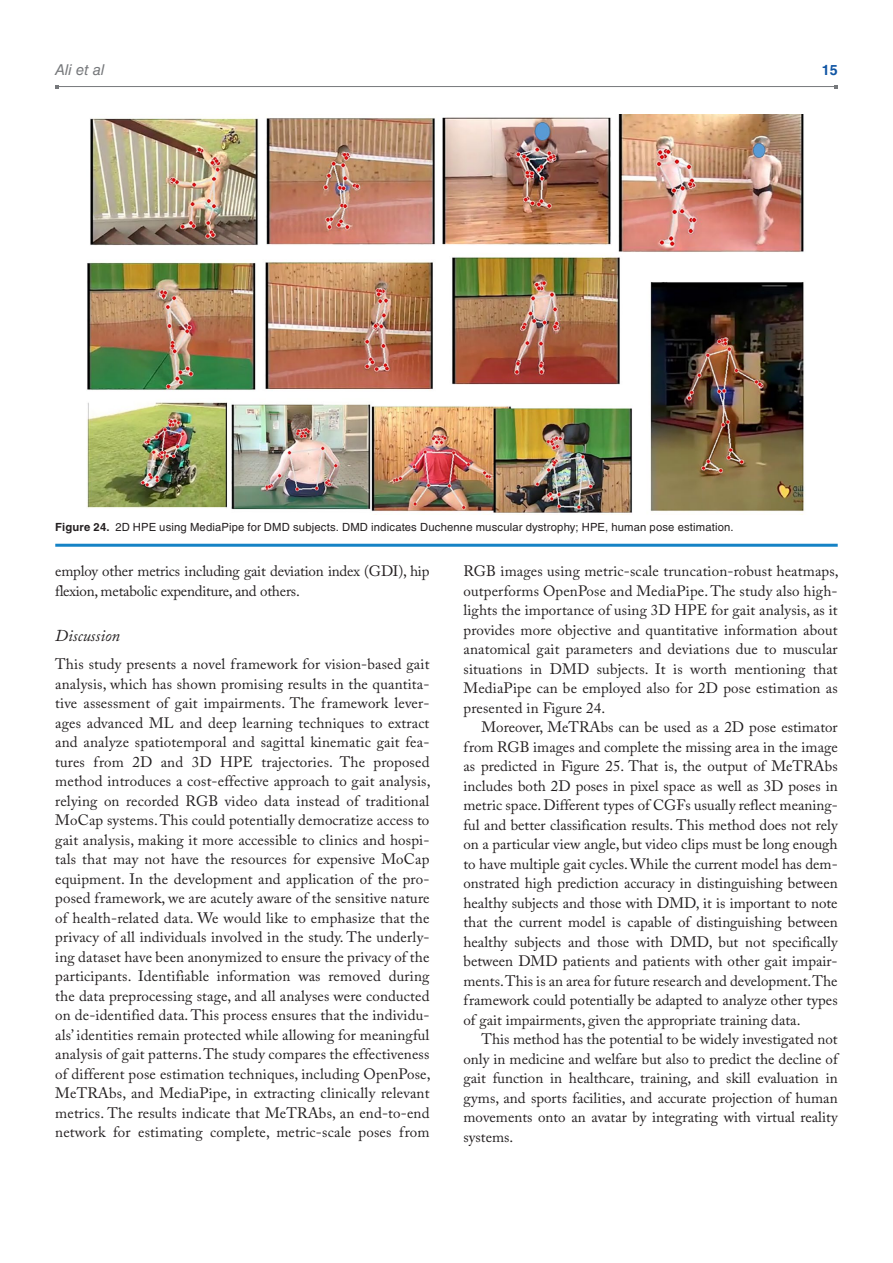
<style>
.page{position:relative;width:893px;height:1263px;background:#fff}
.page>*{position:absolute;margin:0;border:0;box-sizing:border-box;transform-origin:0 0}
.t1{font:italic 16.5px "Adobe Caslon Pro";color:#231f20}
.t2{font:15px/19.5px "Adobe Caslon Pro";color:#231f20;text-align:justify}
.t3{font:italic 15px "Helvetica LT Std";color:#76787b}
.t4{font:700 14.25px "Helvetica LT Std";color:#1055a4}
.t5{font:11.25px "Helvetica LT Std";letter-spacing:.015em;color:#231f20}
.s1{font-weight:700}
</style>
<div class="page">
<hr style="left:57px;top:86px;width:779px;height:1px;background:#76787b">
<hr style="left:55px;top:544px;width:783px;height:3px;background:#1582c5">
<img style="left:87px;top:115px;width:718px;height:398px">
<p class="t3" style="left:55px;top:61px;width:51px">Ali et al</p>
<p class="t4" style="left:822px;top:61px;width:17px">15</p>
<p class="t5" style="left:55px;top:520px;width:680px"><span class="s1">Figure 24.</span> 2D HPE using MediaPipe for DMD subjects. DMD indicates Duchenne muscular dystrophy; HPE, human pose estimation.</p>
<p class="t2" style="left:55px;top:561px;width:376px">employ other metrics including gait deviation index (GDI), hip flexion, metabolic expenditure, and others.</p>
<p class="t1" style="left:55px;top:625px;width:66px">Discussion</p>
<p class="t2" style="left:55px;top:654px;width:377px">This study presents a novel framework for vision-based gait analysis, which has shown promising results in the quantita&shy;tive assessment of gait impairments. The framework lever&shy;ages advanced ML and deep learning techniques to extract and analyze spatiotemporal and sagittal kinematic gait fea&shy;tures from 2D and 3D HPE trajectories. The proposed method introduces a cost-effective approach to gait analysis, relying on recorded RGB video data instead of traditional MoCap systems. This could potentially democratize access to gait analysis, making it more accessible to clinics and hospi&shy;tals that may not have the resources for expensive MoCap equipment. In the development and application of the pro&shy;posed framework, we are acutely aware of the sensitive nature of health-related data. We would like to emphasize that the privacy of all individuals involved in the study. The underly&shy;ing dataset have been anonymized to ensure the privacy of the participants. Identifiable information was removed during the data preprocessing stage, and all analyses were conducted on de-identified data. This process ensures that the individu&shy;als’ identities remain protected while allowing for meaningful analysis of gait patterns. The study compares the effectiveness of different pose estimation techniques, including OpenPose, MeTRAbs, and MediaPipe, in extracting clinically relevant metrics. The results indicate that MeTRAbs, an end-to-end network for estimating complete, metric-scale poses from</p>
<p class="t2" style="left:463px;top:561px;width:377px">RGB images using metric-scale truncation-robust heatmaps, outperforms OpenPose and MediaPipe. The study also high&shy;lights the importance of using 3D HPE for gait analysis, as it provides more objective and quantitative information about anatomical gait parameters and deviations due to muscular situations in DMD subjects. It is worth mentioning that MediaPipe can be employed also for 2D pose estimation as presented in Figure 24.</p>
<p class="t2" style="left:463px;top:717px;width:376px;text-indent:18px">Moreover, MeTRAbs can be used as a 2D pose estimator from RGB images and complete the missing area in the image as predicted in Figure 25. That is, the output of MeTRAbs includes both 2D poses in pixel space as well as 3D poses in metric space. Different types of CGFs usually reflect meaning&shy;ful and better classification results. This method does not rely on a particular view angle, but video clips must be long enough to have multiple gait cycles. While the current model has dem&shy;onstrated high prediction accuracy in distinguishing between healthy subjects and those with DMD, it is important to note that the current model is capable of distinguishing between healthy subjects and those with DMD, but not specifically between DMD patients and patients with other gait impair&shy;ments. This is an area for future research and development. The framework could potentially be adapted to analyze other types of gait impairments, given the appropriate training data.</p>
<p class="t2" style="left:463px;top:1029px;width:376px;text-indent:18px">This method has the potential to be widely investigated not only in medicine and welfare but also to predict the decline of gait function in healthcare, training, and skill evaluation in gyms, and sports facilities, and accurate projection of human movements onto an avatar by integrating with virtual reality systems.</p>
</div>
